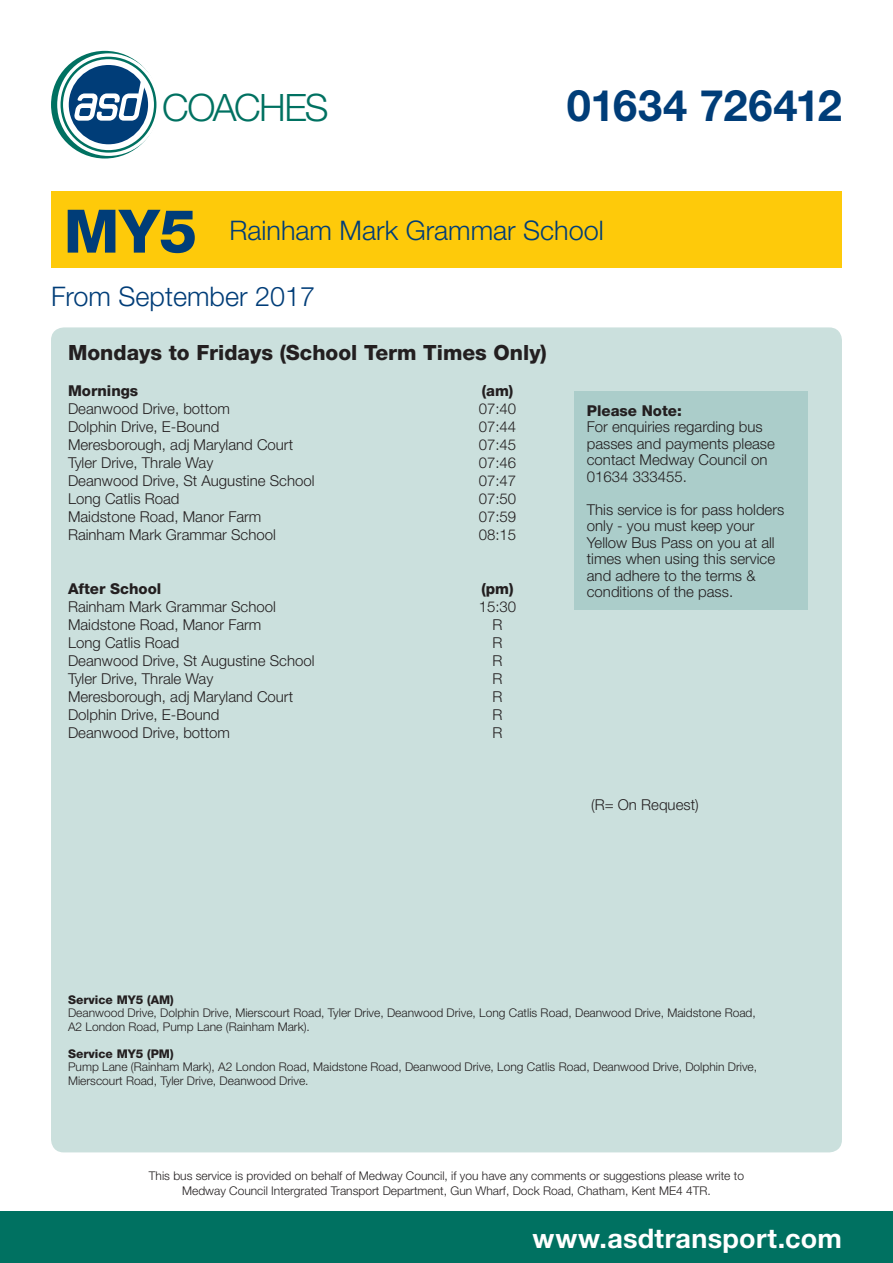
<style>
.page{position:relative;width:893px;height:1263px;background:#fff}
.page>*{position:absolute;margin:0;border:0;box-sizing:border-box;transform-origin:0 0}
.t1{font:800 60px "Helvetica Neue";color:#003d78}
.t2{font:700 43.5px "Helvetica Neue";letter-spacing:-.01em;color:#003d78}
.t3{font:300 37.8px "Helvetica Neue";letter-spacing:-.05em;color:#007161}
.t4{font:300 27px "Helvetica Neue";color:#003d78}
.t5{font:700 27px "Helvetica Neue";letter-spacing:.01em;color:#fff}
.t6{font:800 21px "Helvetica Neue";color:#231f20}
.t7{font:300 15px/16.5px "Helvetica Neue";color:#231f20}
.t8{font:800 15px "Helvetica Neue";color:#231f20}
.t9{font:300 12px/13.5px "Helvetica Neue";color:#231f20}
.t10{font:800 12px "Helvetica Neue";color:#231f20}
</style>
<div class="page">
<div style="left:51px;top:327px;width:791px;height:825px;background:#cbe0dd;border-radius:13px"></div>
<div style="left:51px;top:191px;width:791px;height:77px;background:#feca0a"></div>
<div style="left:0;top:1212px;width:893px;height:51px;background:#007161"></div>
<svg style="left:51px;top:51px;width:108px;height:108px"></svg>
<svg style="left:57px;top:53px;width:103px;height:103px"></svg>
<div style="left:69px;top:65px;width:79px;height:79px;background:#003d78;border-radius:50%"></div>
<div style="left:61px;top:57px;width:95px;height:96px;border:3px solid #007161;border-radius:50%"></div>
<svg style="left:74px;top:79px;width:72px;height:42px"></svg>
<div style="left:574px;top:391px;width:234px;height:219px;background:#abcdca"></div>
<h3 class="t3" style="left:162px;top:84px;width:168px">COACHES</h3>
<h2 class="t2" style="left:567px;top:78px;width:277px">01634 726412</h2>
<h1 class="t1" style="left:64px;top:196px;width:135px">MY5</h1>
<h3 class="t4" style="left:51px;top:280px;width:266px">From September 2017</h3>
<h3 class="t6" style="left:68px;top:340px;width:480px">Mondays to Fridays (School Term Times Only)</h3>
<p class="t8" style="left:68px;top:382px;width:72px">Mornings</p>
<p class="t8" style="left:482px;top:382px;width:33px">(am)</p>
<p class="t7" style="left:68px;top:400px;width:163px">Deanwood Drive, bottom</p>
<p class="t7" style="left:479px;top:400px;width:39px">07:40</p>
<p class="t7" style="left:68px;top:418px;width:153px">Dolphin Drive, E-Bound</p>
<p class="t7" style="left:479px;top:418px;width:39px">07:44</p>
<p class="t7" style="left:68px;top:436px;width:227px">Meresborough, adj Maryland Court</p>
<p class="t7" style="left:479px;top:436px;width:39px">07:45</p>
<p class="t7" style="left:68px;top:454px;width:147px">Tyler Drive, Thrale Way</p>
<p class="t7" style="left:479px;top:454px;width:39px">07:46</p>
<p class="t7" style="left:68px;top:472px;width:248px">Deanwood Drive, St Augustine School</p>
<p class="t7" style="left:479px;top:472px;width:39px">07:47</p>
<p class="t7" style="left:68px;top:490px;width:113px">Long Catlis Road</p>
<p class="t7" style="left:479px;top:490px;width:39px">07:50</p>
<p class="t7" style="left:68px;top:508px;width:195px">Maidstone Road, Manor Farm</p>
<p class="t7" style="left:479px;top:508px;width:39px">07:59</p>
<p class="t7" style="left:68px;top:526px;width:209px">Rainham Mark Grammar School</p>
<p class="t7" style="left:479px;top:526px;width:39px">08:15</p>
<h3 class="t4" style="left:230px;top:214px;width:376px">Rainham Mark Grammar School</h3>
<p class="t8" style="left:587px;top:402px;width:97px">Please Note:</p>
<p class="t7" style="left:587px;top:418px;width:190px">For enquiries regarding bus passes and payments please contact Medway Council on<br>01634 333455.</p>
<p class="t7" style="left:587px;top:501px;width:199px">This service is for pass holders only - you must keep your<br>Yellow Bus Pass on you at all times when using this service and adhere to the terms &amp; conditions of the pass.</p>
<p class="t8" style="left:68px;top:580px;width:95px">After School</p>
<p class="t8" style="left:481px;top:580px;width:34px">(pm)</p>
<p class="t7" style="left:68px;top:598px;width:209px">Rainham Mark Grammar School</p>
<p class="t7" style="left:479px;top:598px;width:39px">15:30</p>
<p class="t7" style="left:68px;top:616px;width:195px">Maidstone Road, Manor Farm</p>
<p class="t7" style="left:492px;top:616px;width:12px">R</p>
<p class="t7" style="left:68px;top:634px;width:113px">Long Catlis Road</p>
<p class="t7" style="left:492px;top:634px;width:12px">R</p>
<p class="t7" style="left:68px;top:652px;width:248px">Deanwood Drive, St Augustine School</p>
<p class="t7" style="left:492px;top:652px;width:12px">R</p>
<p class="t7" style="left:68px;top:670px;width:147px">Tyler Drive, Thrale Way</p>
<p class="t7" style="left:492px;top:670px;width:12px">R</p>
<p class="t7" style="left:68px;top:688px;width:227px">Meresborough, adj Maryland Court</p>
<p class="t7" style="left:492px;top:688px;width:12px">R</p>
<p class="t7" style="left:68px;top:706px;width:153px">Dolphin Drive, E-Bound</p>
<p class="t7" style="left:492px;top:706px;width:12px">R</p>
<p class="t7" style="left:68px;top:724px;width:163px">Deanwood Drive, bottom</p>
<p class="t7" style="left:492px;top:724px;width:12px">R</p>
<p class="t7" style="left:591px;top:796px;width:109px">(R= On Request)</p>
<p class="t10" style="left:68px;top:992px;width:107px">Service MY5 (AM)</p>
<p class="t9" style="left:68px;top:1006px;width:689px">Deanwood Drive, Dolphin Drive, Mierscourt Road, Tyler Drive, Deanwood Drive, Long Catlis Road, Deanwood Drive, Maidstone Road,<br>A2 London Road, Pump Lane (Rainham Mark).</p>
<p class="t10" style="left:68px;top:1046px;width:107px">Service MY5 (PM)</p>
<p class="t9" style="left:68px;top:1060px;width:691px">Pump Lane (Rainham Mark), A2 London Road, Maidstone Road, Deanwood Drive, Long Catlis Road, Deanwood Drive, Dolphin Drive,<br>Mierscourt Road, Tyler Drive, Deanwood Drive.</p>
<p class="t9" style="left:149px;top:1168px;width:597px;line-height:14.4px;text-align:center">This bus service is provided on behalf of Medway Council, if you have any comments or suggestions please write to<br>Medway Council Intergrated Transport Department, Gun Wharf, Dock Road, Chatham, Kent ME4 4TR.</p>
<h3 class="t5" style="left:532px;top:1222px;width:311px">www.asdtransport.com</h3>
</div>
